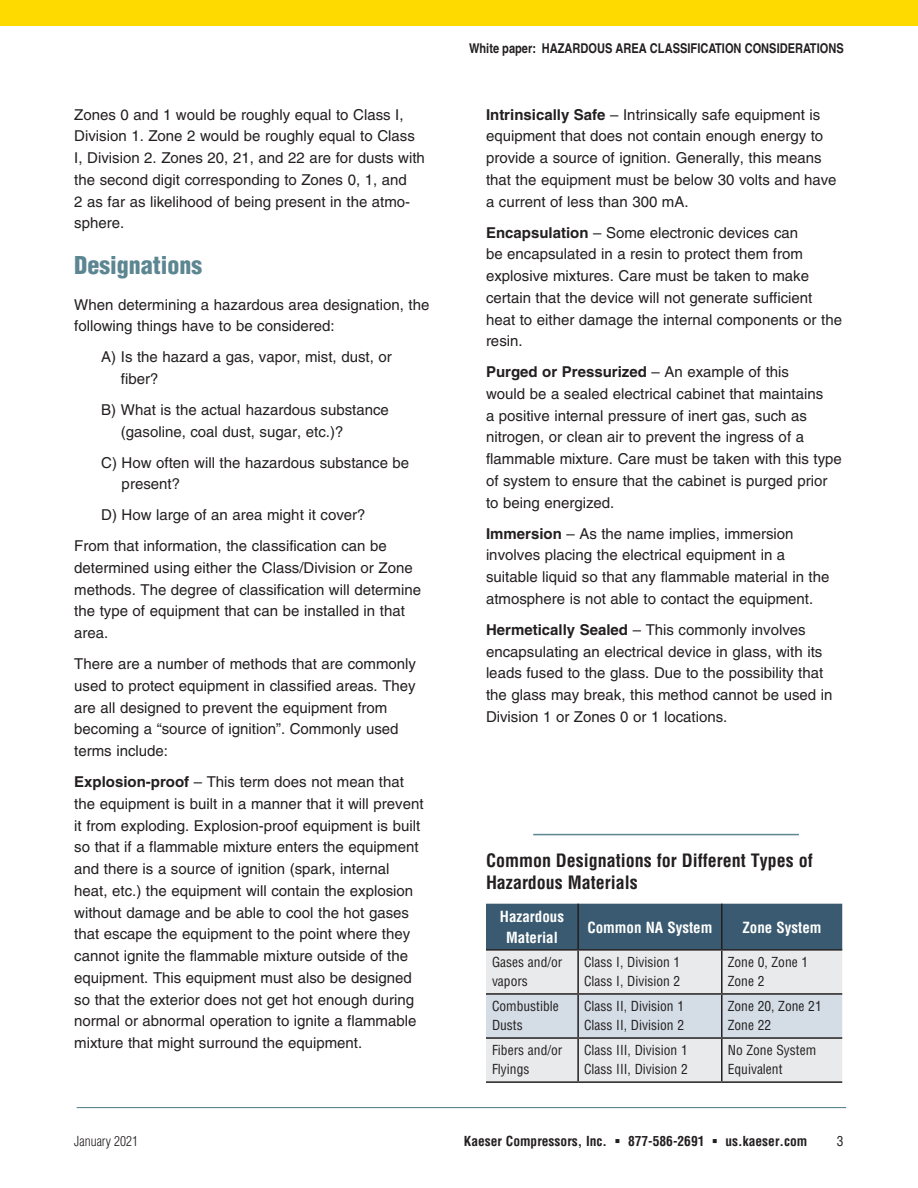
<style>
.page{position:relative;width:918px;height:1188px;background:#fff}
.page>*{position:absolute;margin:0;border:0;box-sizing:border-box;transform-origin:0 0}
.t1{font:900 condensed 24px "Helvetica";color:#5c8691}
.t2{font:700 condensed 18px/22.5px "Helvetica";color:#231f20}
.t3{font:15px/21.8px "Helvetica";color:#231f20}
.t4{font:700 condensed 15px/21px "Helvetica";color:#fff;text-align:center}
.t5{font:condensed 13.5px/19.5px "Helvetica";color:#231f20}
.t6{font:700 condensed 13.5px "Helvetica";color:#231f20}
.t7{font:700 condensed 13.5px "Helvetica";color:#231f20}
.t8{font:300 condensed 13.5px "Helvetica";color:#231f20}
.s1{font-weight:700}
</style>
<div class="page">
<div style="left:0;top:0;width:918px;height:26px;background:#ffda00"></div>
<hr style="left:77px;top:1107px;width:769px;height:1px;background:#5c8691">
<div style="left:486px;top:904px;width:356px;height:45px;background:#395a70"></div>
<div style="left:486px;top:951px;width:356px;height:130px;background:#e9eaeb"></div>
<div style="left:486px;top:995px;width:356px;height:42px;background:#d4dce5"></div>
<hr style="left:577px;top:904px;width:2px;height:45px;background:#231f20">
<hr style="left:721px;top:904px;width:2px;height:45px;background:#231f20">
<hr style="left:486px;top:949px;width:92px;height:2px;background:#231f20">
<hr style="left:578px;top:949px;width:144px;height:2px;background:#231f20">
<hr style="left:577px;top:951px;width:2px;height:42px;background:#231f20">
<hr style="left:722px;top:949px;width:120px;height:2px;background:#231f20">
<hr style="left:721px;top:951px;width:2px;height:42px;background:#231f20">
<hr style="left:486px;top:993px;width:92px;height:2px;background:#231f20">
<hr style="left:578px;top:993px;width:144px;height:2px;background:#231f20">
<hr style="left:577px;top:995px;width:2px;height:42px;background:#231f20">
<hr style="left:722px;top:993px;width:120px;height:2px;background:#231f20">
<hr style="left:721px;top:995px;width:2px;height:42px;background:#231f20">
<hr style="left:486px;top:1037px;width:92px;height:2px;background:#231f20">
<hr style="left:578px;top:1037px;width:144px;height:2px;background:#231f20">
<hr style="left:577px;top:1039px;width:2px;height:42px;background:#231f20">
<hr style="left:722px;top:1037px;width:120px;height:2px;background:#231f20">
<hr style="left:721px;top:1039px;width:2px;height:42px;background:#231f20">
<hr style="left:486px;top:1081px;width:92px;height:2px;background:#231f20">
<hr style="left:578px;top:1081px;width:144px;height:2px;background:#231f20">
<hr style="left:722px;top:1081px;width:120px;height:2px;background:#231f20">
<hr style="left:533px;top:834px;width:266px;height:1px;background:#5c8691">
<p class="t3" style="left:74px;top:103px;width:352px">Zones 0 and 1 would be roughly equal to Class I, Division 1. Zone 2 would be roughly equal to Class I, Division 2. Zones 20, 21, and 22 are for dusts with the second digit corresponding to Zones 0, 1, and<br>2 as far as likelihood of being present in the atmo&shy;sphere.</p>
<h1 class="t1" style="left:74px;top:250px;width:129px">Designations</h1>
<p class="t3" style="left:74px;top:293px;width:357px">When determining a hazardous area designation, the following things have to be considered:</p>
<p class="t3" style="left:121px;top:346px;width:272px;text-indent:-20px">A) Is the hazard a gas, vapor, mist, dust, or fiber?</p>
<p class="t3" style="left:121px;top:399px;width:270px;text-indent:-20px">B) What is the actual hazardous substance (gasoline, coal dust, sugar, etc.)?</p>
<p class="t3" style="left:122px;top:451px;width:289px;text-indent:-20px">C) How often will the hazardous substance be present?</p>
<p class="t3" style="left:74px;top:500px;width:314px;line-height:30.9px;text-align:center">D) How large of an area might it cover?<br>From that information, the classification can be</p>
<p class="t3" style="left:74px;top:557px;width:348px">determined using either the Class/Division or Zone methods. The degree of classification will determine the type of equipment that can be installed in that area.</p>
<p class="t3" style="left:74px;top:653px;width:343px">There are a number of methods that are commonly used to protect equipment in classified areas. They are all designed to prevent the equipment from becoming a “source of ignition”. Commonly used terms include:</p>
<p class="t3" style="left:74px;top:771px;width:351px"><span class="s1">Explosion-proof</span> – This term does not mean that the equipment is built in a manner that it will prevent it from exploding. Explosion-proof equipment is built so that if a flammable mixture enters the equipment and there is a source of ignition (spark, internal heat, etc.) the equipment will contain the explosion without damage and be able to cool the hot gases that escape the equipment to the point where they cannot ignite the flammable mixture outside of the equipment. This equipment must also be designed so that the exterior does not get hot enough during normal or abnormal operation to ignite a flammable mixture that might surround the equipment.</p>
<p class="t8" style="left:74px;top:1132px;width:66px">January 2021</p>
<p class="t6" style="left:469px;top:40px;width:376px">White paper: HAZARDOUS AREA CLASSIFICATION CONSIDERATIONS</p>
<p class="t3" style="left:486px;top:103px;width:352px"><span class="s1">Intrinsically Safe</span> – Intrinsically safe equipment is equipment that does not contain enough energy to provide a source of ignition. Generally, this means that the equipment must be below 30 volts and have a current of less than 300 mA.</p>
<p class="t3" style="left:486px;top:221px;width:358px"><span class="s1">Encapsulation</span> – Some electronic devices can<br>be encapsulated in a resin to protect them from explosive mixtures. Care must be taken to make certain that the device will not generate sufficient heat to either damage the internal components or the resin.</p>
<p class="t3" style="left:486px;top:361px;width:357px"><span class="s1">Purged or Pressurized</span> – An example of this<br>would be a sealed electrical cabinet that maintains<br>a positive internal pressure of inert gas, such as nitrogen, or clean air to prevent the ingress of a flammable mixture. Care must be taken with this type of system to ensure that the cabinet is purged prior to being energized.</p>
<p class="t3" style="left:486px;top:522px;width:345px"><span class="s1">Immersion</span> – As the name implies, immersion involves placing the electrical equipment in a suitable liquid so that any flammable material in the atmosphere is not able to contact the equipment.</p>
<p class="t3" style="left:486px;top:619px;width:348px"><span class="s1">Hermetically Sealed</span> – This commonly involves encapsulating an electrical device in glass, with its leads fused to the glass. Due to the possibility that the glass may break, this method cannot be used in Division 1 or Zones 0 or 1 locations.</p>
<p class="t2" style="left:486px;top:849px;width:328px">Common Designations for Different Types of<br>Hazardous Materials</p>
<p class="t4" style="left:500px;top:906px;width:66px">Hazardous<br>Material</p>
<p class="t4" style="left:587px;top:917px;width:126px">Common NA System</p>
<p class="t4" style="left:742px;top:917px;width:81px">Zone System</p>
<p class="t5" style="left:492px;top:952px;width:72px">Gases and/or vapors</p>
<p class="t5" style="left:584px;top:952px;width:98px">Class I, Division 1<br>Class I, Division 2</p>
<p class="t5" style="left:728px;top:952px;width:82px">Zone 0, Zone 1<br>Zone 2</p>
<p class="t5" style="left:492px;top:996px;width:68px">Combustible<br>Dusts</p>
<p class="t5" style="left:584px;top:996px;width:101px">Class II, Division 1<br>Class II, Division 2</p>
<p class="t5" style="left:728px;top:996px;width:96px">Zone 20, Zone 21<br>Zone 22</p>
<p class="t5" style="left:492px;top:1040px;width:72px">Fibers and/or<br>Flyings</p>
<p class="t5" style="left:584px;top:1040px;width:105px">Class III, Division 1<br>Class III, Division 2</p>
<p class="t5" style="left:728px;top:1040px;width:90px">No Zone System<br>Equivalent</p>
<p class="t7" style="left:464px;top:1132px;width:345px">Kaeser Compressors, Inc. ▪ 877-586-2691 ▪ us.kaeser.com</p>
<p class="t5" style="left:837px;top:1131px;width:8px">3</p>
</div>
